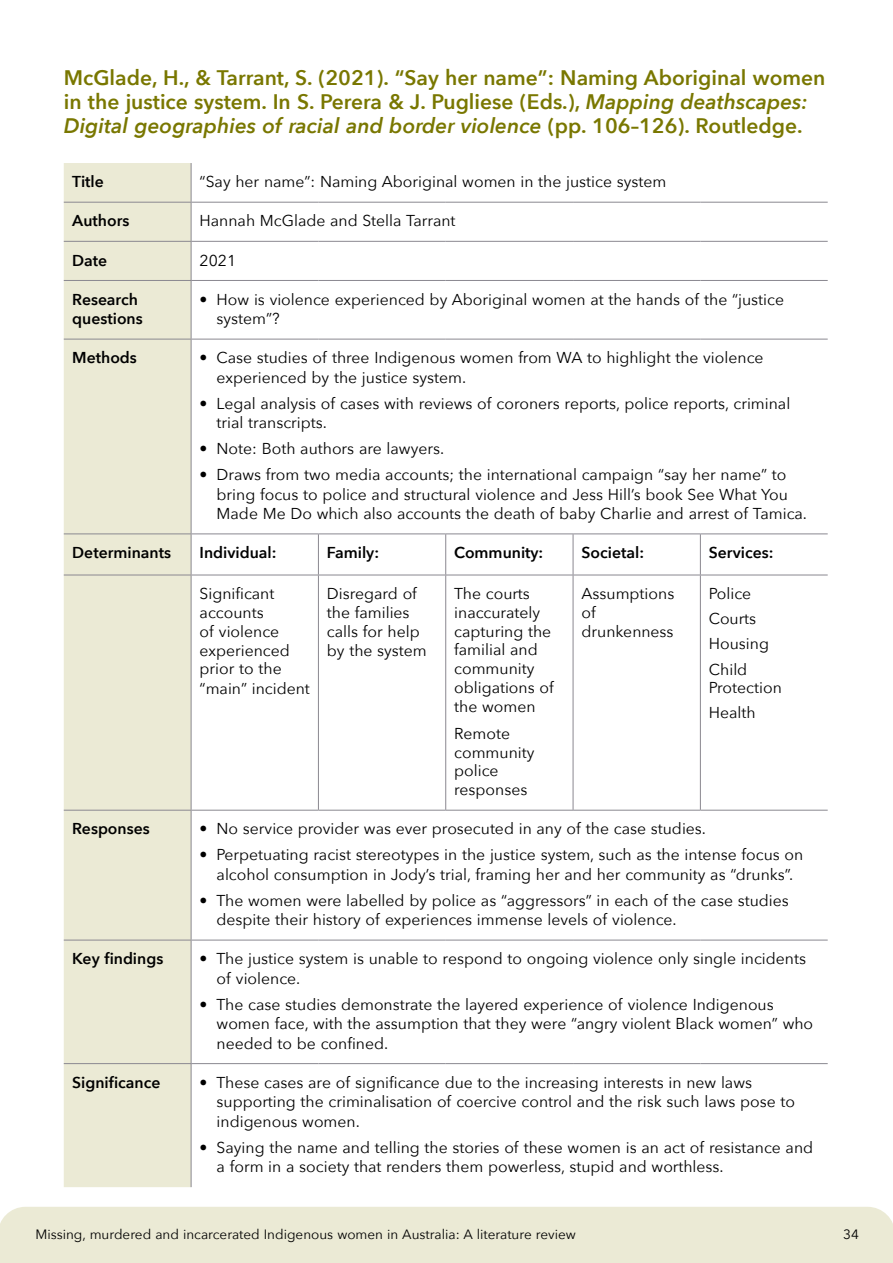
<style>
.page{position:relative;width:893px;height:1263px;background:#fff}
.page>*{position:absolute;margin:0;border:0;box-sizing:border-box;transform-origin:0 0}
.t1{font:600 21px/24px "Avenir Next";color:#797700}
.t2{font:15.75px/19.5px "Avenir Next";color:#000}
.t3{font:600 15.75px/19.5px "Avenir Next";color:#000}
.t4{font:13.5px "Avenir Next";color:#000}
.s1{font-style:italic}
</style>
<div class="page">
<div style="left:64px;top:163px;width:127px;height:1024px;background:#ebead5"></div>
<hr style="left:191px;top:163px;width:1px;height:39px;background:#8a8890">
<hr style="left:64px;top:202px;width:127px;height:1px;background:#8a8890">
<hr style="left:191px;top:202px;width:127px;height:1px;background:#8a8890">
<hr style="left:191px;top:203px;width:1px;height:38px;background:#8a8890">
<hr style="left:318px;top:202px;width:128px;height:1px;background:#8a8890">
<hr style="left:446px;top:202px;width:127px;height:1px;background:#8a8890">
<hr style="left:573px;top:202px;width:127px;height:1px;background:#8a8890">
<hr style="left:700px;top:202px;width:128px;height:1px;background:#8a8890">
<hr style="left:64px;top:241px;width:127px;height:1px;background:#8a8890">
<hr style="left:191px;top:241px;width:127px;height:1px;background:#8a8890">
<hr style="left:191px;top:242px;width:1px;height:38px;background:#8a8890">
<hr style="left:318px;top:241px;width:128px;height:1px;background:#8a8890">
<hr style="left:446px;top:241px;width:127px;height:1px;background:#8a8890">
<hr style="left:573px;top:241px;width:127px;height:1px;background:#8a8890">
<hr style="left:700px;top:241px;width:128px;height:1px;background:#8a8890">
<hr style="left:64px;top:280px;width:127px;height:1px;background:#8a8890">
<hr style="left:191px;top:280px;width:127px;height:1px;background:#8a8890">
<hr style="left:191px;top:281px;width:1px;height:58px;background:#8a8890">
<hr style="left:318px;top:280px;width:128px;height:1px;background:#8a8890">
<hr style="left:446px;top:280px;width:127px;height:1px;background:#8a8890">
<hr style="left:573px;top:280px;width:127px;height:1px;background:#8a8890">
<hr style="left:700px;top:280px;width:128px;height:1px;background:#8a8890">
<hr style="left:64px;top:339px;width:127px;height:1px;background:#8a8890">
<hr style="left:191px;top:339px;width:127px;height:1px;background:#8a8890">
<hr style="left:191px;top:339px;width:1px;height:194px;background:#8a8890">
<hr style="left:318px;top:339px;width:128px;height:1px;background:#8a8890">
<hr style="left:446px;top:339px;width:127px;height:1px;background:#8a8890">
<hr style="left:573px;top:339px;width:127px;height:1px;background:#8a8890">
<hr style="left:700px;top:339px;width:128px;height:1px;background:#8a8890">
<hr style="left:64px;top:533px;width:127px;height:1px;background:#8a8890">
<hr style="left:191px;top:533px;width:127px;height:1px;background:#8a8890">
<hr style="left:191px;top:534px;width:1px;height:41px;background:#8a8890">
<hr style="left:318px;top:533px;width:128px;height:1px;background:#8a8890">
<hr style="left:318px;top:534px;width:1px;height:41px;background:#8a8890">
<hr style="left:446px;top:533px;width:127px;height:1px;background:#8a8890">
<hr style="left:445px;top:534px;width:1px;height:41px;background:#8a8890">
<hr style="left:573px;top:533px;width:127px;height:1px;background:#8a8890">
<hr style="left:573px;top:534px;width:1px;height:41px;background:#8a8890">
<hr style="left:700px;top:533px;width:128px;height:1px;background:#8a8890">
<hr style="left:700px;top:534px;width:1px;height:41px;background:#8a8890">
<hr style="left:64px;top:575px;width:127px;height:1px;background:#8a8890">
<hr style="left:191px;top:575px;width:127px;height:1px;background:#8a8890">
<hr style="left:191px;top:575px;width:1px;height:235px;background:#8a8890">
<hr style="left:318px;top:575px;width:128px;height:1px;background:#8a8890">
<hr style="left:318px;top:575px;width:1px;height:235px;background:#8a8890">
<hr style="left:446px;top:575px;width:127px;height:1px;background:#8a8890">
<hr style="left:445px;top:575px;width:1px;height:235px;background:#8a8890">
<hr style="left:573px;top:575px;width:127px;height:1px;background:#8a8890">
<hr style="left:573px;top:575px;width:1px;height:235px;background:#8a8890">
<hr style="left:700px;top:575px;width:128px;height:1px;background:#8a8890">
<hr style="left:700px;top:575px;width:1px;height:235px;background:#8a8890">
<hr style="left:64px;top:810px;width:127px;height:1px;background:#8a8890">
<hr style="left:191px;top:810px;width:127px;height:1px;background:#8a8890">
<hr style="left:191px;top:810px;width:1px;height:130px;background:#8a8890">
<hr style="left:318px;top:810px;width:128px;height:1px;background:#8a8890">
<hr style="left:446px;top:810px;width:127px;height:1px;background:#8a8890">
<hr style="left:573px;top:810px;width:127px;height:1px;background:#8a8890">
<hr style="left:700px;top:810px;width:128px;height:1px;background:#8a8890">
<hr style="left:64px;top:940px;width:127px;height:1px;background:#8a8890">
<hr style="left:191px;top:940px;width:127px;height:1px;background:#8a8890">
<hr style="left:191px;top:940px;width:1px;height:123px;background:#8a8890">
<hr style="left:318px;top:940px;width:128px;height:1px;background:#8a8890">
<hr style="left:446px;top:940px;width:127px;height:1px;background:#8a8890">
<hr style="left:573px;top:940px;width:127px;height:1px;background:#8a8890">
<hr style="left:700px;top:940px;width:128px;height:1px;background:#8a8890">
<hr style="left:64px;top:1063px;width:127px;height:1px;background:#8a8890">
<hr style="left:191px;top:1063px;width:127px;height:1px;background:#8a8890">
<hr style="left:191px;top:1064px;width:1px;height:123px;background:#8a8890">
<hr style="left:318px;top:1063px;width:128px;height:1px;background:#8a8890">
<hr style="left:446px;top:1063px;width:127px;height:1px;background:#8a8890">
<hr style="left:573px;top:1063px;width:127px;height:1px;background:#8a8890">
<hr style="left:700px;top:1063px;width:128px;height:1px;background:#8a8890">
<div style="left:0;top:1207px;width:893px;height:56px;background:#ebead5"></div>
<h1 class="t1" style="left:64px;top:65px;width:763px">McGlade, H., &amp; Tarrant, S. (2021). “Say her name”: Naming Aboriginal women in the justice system. In S. Perera &amp; J. Pugliese (Eds.), <span class="s1">Mapping deathscapes:<br>Digital geographies of racial and border violence</span> (pp. 106–126). Routledge.</h1>
<p class="t3" style="left:72px;top:172px;width:33px">Title</p>
<p class="t2" style="left:200px;top:171px;width:468px">“Say her name”: Naming Aboriginal women in the justice system</p>
<p class="t3" style="left:72px;top:211px;width:59px">Authors</p>
<p class="t2" style="left:200px;top:211px;width:257px">Hannah McGlade and Stella Tarrant</p>
<p class="t3" style="left:72px;top:250px;width:36px">Date</p>
<p class="t2" style="left:200px;top:250px;width:38px">2021</p>
<p class="t3" style="left:72px;top:289px;width:72px">Research questions</p>
<p class="t2" style="left:217px;top:289px;width:569px;text-indent:-17px">• How is violence experienced by Aboriginal women at the hands of the “justice system”?</p>
<p class="t3" style="left:72px;top:348px;width:66px">Methods</p>
<p class="t2" style="left:217px;top:347px;width:548px;text-indent:-17px">• Case studies of three Indigenous women from WA to highlight the violence experienced by the justice system.</p>
<p class="t2" style="left:217px;top:393px;width:575px;text-indent:-17px">• Legal analysis of cases with reviews of coroners reports, police reports, criminal trial transcripts.</p>
<p class="t2" style="left:200px;top:438px;width:246px">• Note: Both authors are lawyers.</p>
<p class="t2" style="left:217px;top:464px;width:592px;text-indent:-17px">• Draws from two media accounts; the international campaign “say her name” to bring focus to police and structural violence and Jess Hill’s book See What You<br>Made Me Do which also accounts the death of baby Charlie and arrest of Tamica.</p>
<p class="t3" style="left:72px;top:542px;width:100px">Determinants</p>
<p class="t3" style="left:200px;top:542px;width:78px">Individual:</p>
<p class="t3" style="left:327px;top:542px;width:54px">Family:</p>
<p class="t3" style="left:454px;top:542px;width:91px">Community:</p>
<p class="t3" style="left:582px;top:542px;width:64px">Societal:</p>
<p class="t3" style="left:709px;top:542px;width:66px">Services:</p>
<p class="t2" style="left:200px;top:584px;width:112px;line-height:18.9px">Significant accounts<br>of violence experienced prior to the “main” incident</p>
<p class="t2" style="left:327px;top:583px;width:101px;line-height:19px">Disregard of the families calls for help by the system</p>
<p class="t2" style="left:454px;top:584px;width:101px;line-height:18.8px">The courts inaccurately capturing the familial and community obligations of the women</p>
<p class="t2" style="left:454px;top:723px;width:82px;line-height:18.8px">Remote community police responses</p>
<p class="t2" style="left:582px;top:584px;width:94px;line-height:18.8px">Assumptions of drunkenness</p>
<p class="t2" style="left:709px;top:580px;width:62px;line-height:25px">Police<br>Courts<br>Housing<br>Child</p>
<p class="t2" style="left:709px;top:674px;width:74px;line-height:25px">Protection<br>Health</p>
<p class="t3" style="left:72px;top:819px;width:79px">Responses</p>
<p class="t2" style="left:200px;top:818px;width:508px">• No service provider was ever prosecuted in any of the case studies.</p>
<p class="t2" style="left:200px;top:844px;width:605px;text-align:center">• Perpetuating racist stereotypes in the justice system, such as the intense focus on alcohol consumption in Jody’s trial, framing her and her community as “drunks”.</p>
<p class="t2" style="left:217px;top:890px;width:574px;text-indent:-17px">• The women were labelled by police as “aggressors” in each of the case studies despite their history of experiences immense levels of violence.</p>
<p class="t3" style="left:72px;top:948px;width:93px">Key findings</p>
<p class="t2" style="left:217px;top:948px;width:591px;text-indent:-17px">• The justice system is unable to respond to ongoing violence only single incidents of violence.</p>
<p class="t2" style="left:217px;top:994px;width:598px;text-indent:-17px">• The case studies demonstrate the layered experience of violence Indigenous women face, with the assumption that they were “angry violent Black women” who needed to be confined.</p>
<p class="t3" style="left:72px;top:1072px;width:90px">Significance</p>
<p class="t2" style="left:217px;top:1072px;width:580px;text-indent:-17px">• These cases are of significance due to the increasing interests in new laws supporting the criminalisation of coercive control and the risk such laws pose to indigenous women.</p>
<p class="t2" style="left:217px;top:1137px;width:598px;text-indent:-17px">• Saying the name and telling the stories of these women is an act of resistance and a form in a society that renders them powerless, stupid and worthless.</p>
<p class="t4" style="left:35px;top:1223px;width:542px">Missing, murdered and incarcerated Indigenous women in Australia: A literature review</p>
<p class="t4" style="left:843px;top:1223px;width:17px">34</p>
</div>
